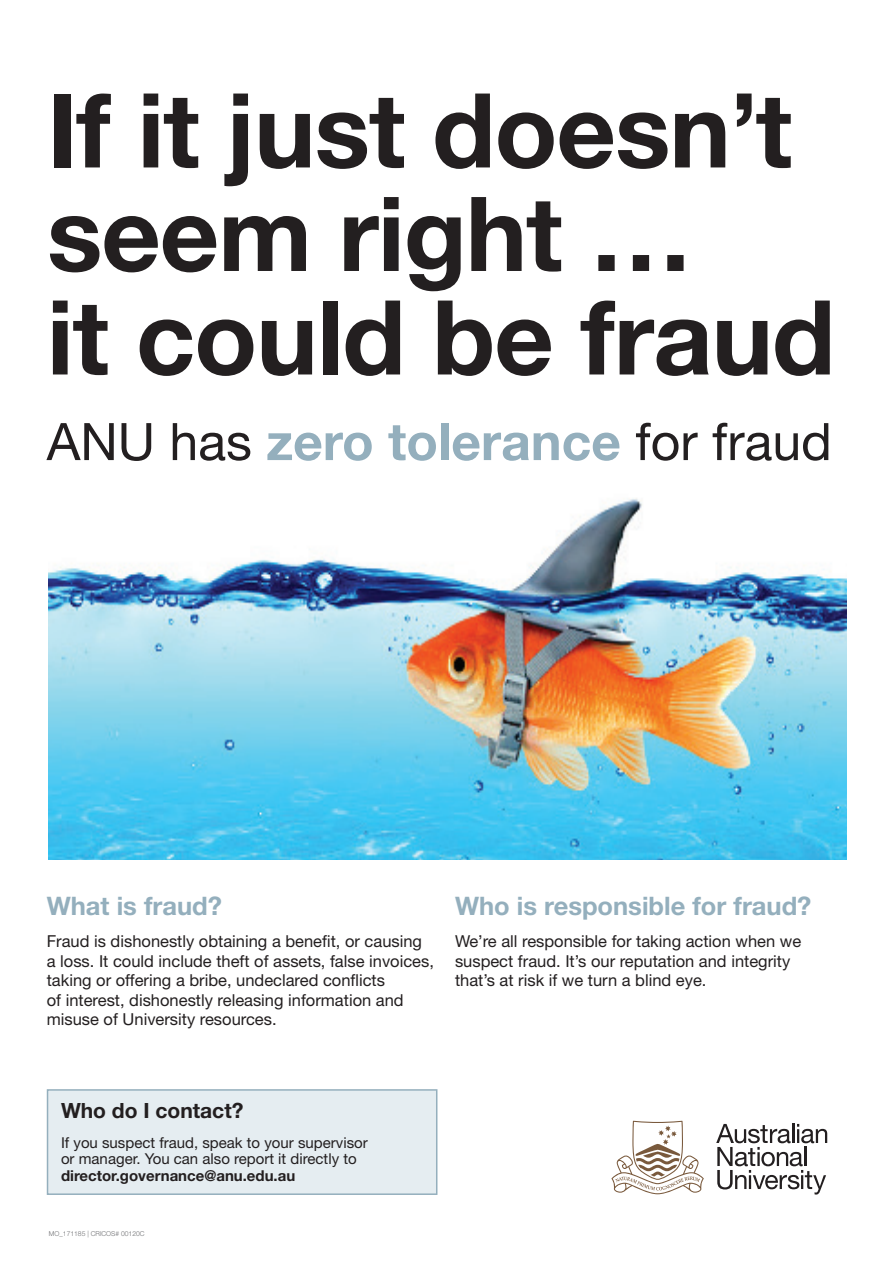
<style>
.page{position:relative;width:893px;height:1263px;background:#fff}
.page>*{position:absolute;margin:0;border:0;box-sizing:border-box;transform-origin:0 0}
.t1{font:700 103.5px/103.5px "Helvetica Neue LT Std";letter-spacing:-.01em;color:#231f20}
.t2{font:51.75px "Helvetica Neue LT Std";color:#231f20}
.t3{font:700 25.5px "Helvetica Neue LT Std";color:#94afbd}
.t4{font:700 21px "Helvetica Neue LT Std";color:#231f20}
.t5{font:16.5px/19.5px "Helvetica Neue LT Std";color:#231f20}
.t6{font:15px/16.5px "Helvetica Neue LT Std";color:#231f20}
.t7{font:700 15px "Helvetica Neue LT Std";color:#231f20}
.t8{font:300 6.75px "Helvetica Neue LT Std";color:#6c6d70}
.s1{font-weight:700;color:#94afbd}
</style>
<div class="page">
<img style="left:49px;top:498px;width:797px;height:361px">
<svg style="left:716px;top:1124px;width:111px;height:70px"></svg>
<svg style="left:611px;top:1121px;width:93px;height:73px"></svg>
<div style="left:48px;top:1090px;width:389px;height:104px;background:#e5edf1"></div>
<div style="left:47px;top:1089px;width:390px;height:106px;border:2px solid #94afbd"></div>
<h1 class="t1" style="left:47px;top:77px;width:790px">If it just doesn’t seem right …<br>it could be fraud</h1>
<h2 class="t2" style="left:47px;top:411px;width:786px">ANU has <span class="s1">zero tolerance</span> for fraud</h2>
<h3 class="t3" style="left:47px;top:890px;width:177px">What is fraud?</h3>
<p class="t5" style="left:47px;top:931px;width:389px">Fraud is dishonestly obtaining a benefit, or causing a loss. It could include theft of assets, false invoices, taking or offering a bribe, undeclared conflicts<br>of interest, dishonestly releasing information and misuse of University resources.</p>
<h3 class="t3" style="left:455px;top:890px;width:358px">Who is responsible for fraud?</h3>
<p class="t5" style="left:455px;top:931px;width:348px">We’re all responsible for taking action when we suspect fraud. It’s our reputation and integrity that’s at risk if we turn a blind eye.</p>
<p class="t4" style="left:61px;top:1098px;width:184px">Who do I contact?</p>
<p class="t6" style="left:61px;top:1134px;width:308px">If you suspect fraud, speak to your supervisor or manager. You can also report it directly to</p>
<p class="t7" style="left:61px;top:1166px;width:236px">director.governance@anu.edu.au</p>
<p class="t8" style="left:49px;top:1230px;width:97px">MO_171185 | CRICOS# 00120C</p>
</div>
